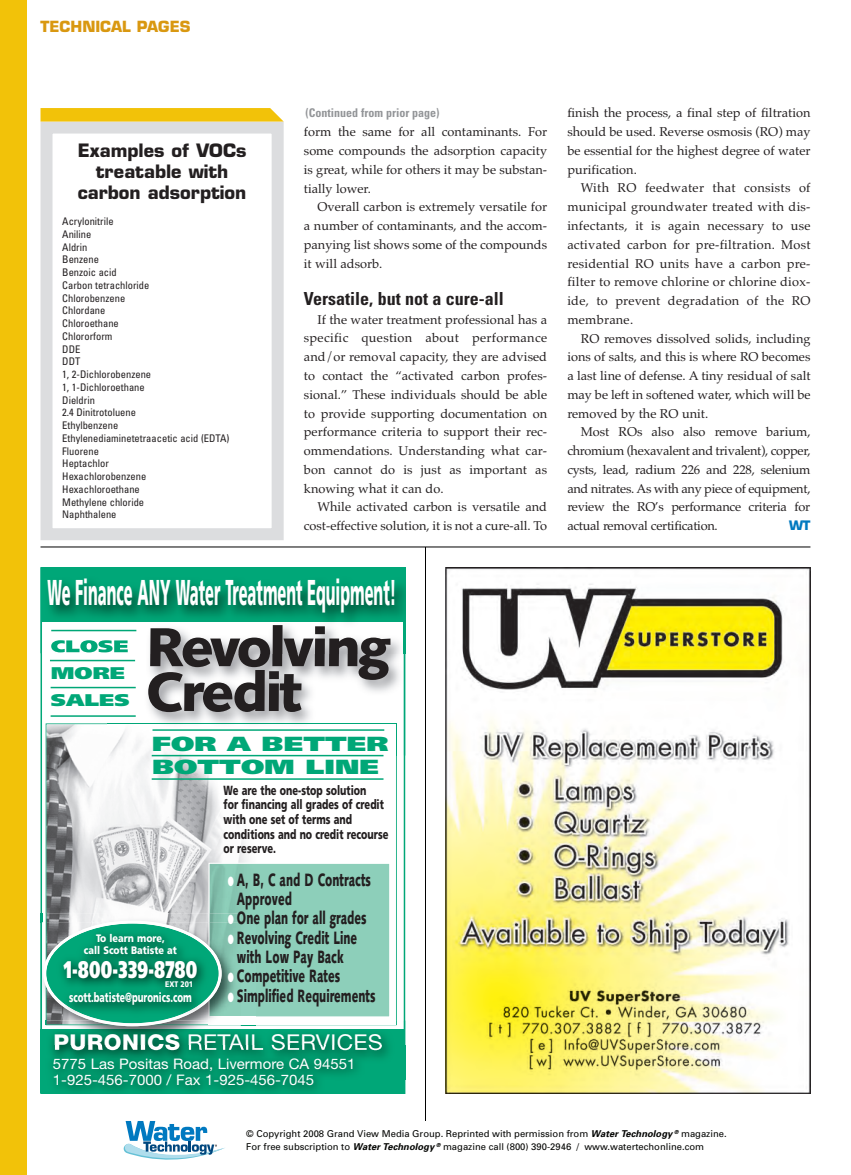
<style>
.page{position:relative;width:851px;height:1175px;background:#fff}
.page>*{position:absolute;margin:0;border:0;box-sizing:border-box;transform-origin:0 0}
.t1{font:900 54.6px/44.8px "Syntax";letter-spacing:-.045em;color:#231f20}
.t2{font:900 35.85px "Frutiger";color:#fff;scale:.41 1}
.t3{font:900 24px "Frutiger";letter-spacing:.02em;color:#fff;scale:.64 1}
.t4{font:21.75px "Helvetica Neue";letter-spacing:.015em;color:#fff;scale:1.05 1}
.t5{font:900 20.4px/22.6px "Frutiger";color:#00a777;scale:1.4 1}
.t6{font:700 18px/21px "Eurostile";color:#231f20;text-align:center}
.t7{font:700 condensed 18px "Univers";color:#231f20}
.t8{font:900 17.85px/19.4px "Syntax";color:#231f20;scale:.63 1}
.t9{font:900 16.95px/27px "Frutiger";color:#00a777;scale:1.31 1}
.t10{font:700 15px "Eurostile";color:#d99811}
.t11{font:14.55px/16.4px "Helvetica Neue";color:#fff}
.t12{font:900 13.2px/14.5px "Frutiger";color:#231f20;scale:.71 1}
.t13{font:900 13.2px "Frutiger";color:#fff;scale:.66 1}
.t14{font:12.75px/18.8px "Palatino";color:#231f20;text-align:justify}
.t15{font:700 12.75px "Eurostile";color:#0079c0}
.t16{font:700 condensed 12px "Univers";color:#939598}
.t17{font:900 10.8px/12px "Frutiger";color:#fff;text-align:center;scale:.85 1}
.t18{font:condensed 10.5px/12.8px "Univers";color:#231f20}
.t19{font:9.45px/13.5px "Univers";color:#040503}
.t20{font:900 8.1px "Frutiger";color:#fff;scale:.85 1}
.s1{color:#fff}
.s2{font-weight:800}
.s3{font-weight:700;font-style:italic}
</style>
<div class="page">
<div style="left:0;top:0;width:27px;height:1174px;background:#f2c209"></div>
<img style="left:46px;top:724px;width:338px;height:189px">
<img style="left:108px;top:653px;width:297px;height:102px">
<img style="left:108px;top:723px;width:289px;height:32px">
<img style="left:40px;top:567px;width:365px;height:86px">
<img style="left:150px;top:628px;width:32px;height:25px">
<img style="left:183px;top:637px;width:29px;height:16px">
<img style="left:210px;top:638px;width:28px;height:15px">
<img style="left:238px;top:637px;width:32px;height:16px">
<img style="left:272px;top:625px;width:118px;height:28px">
<img style="left:51px;top:640px;width:77px;height:12px">
<div style="left:210px;top:864px;width:178px;height:151px;background:#8dcfba"></div>
<div style="left:208px;top:862px;width:182px;height:155px;border:1px solid #fff"></div>
<hr style="left:51px;top:630px;width:85px;height:1px;background:#00a777">
<hr style="left:50px;top:660px;width:85px;height:1px;background:#00a777">
<hr style="left:51px;top:687px;width:85px;height:1px;background:#00a777">
<hr style="left:51px;top:715px;width:85px;height:2px;background:#00a777">
<hr style="left:152px;top:729px;width:232px;height:2px;background:#00a777">
<hr style="left:152px;top:755px;width:231px;height:1px;background:#00a777">
<hr style="left:152px;top:778px;width:231px;height:1px;background:#00a777">
<img style="left:222px;top:913px;width:19px;height:9px">
<img style="left:222px;top:922px;width:33px;height:94px">
<svg style="left:241px;top:1016px;width:14px;height:1px"></svg>
<img style="left:222px;top:1016px;width:19px;height:1px">
<img style="left:222px;top:1020px;width:183px;height:37px">
<svg style="left:404px;top:1020px;width:1px;height:25px"></svg>
<img style="left:255px;top:1024px;width:141px;height:1px">
<img style="left:255px;top:1020px;width:141px;height:4px">
<svg style="left:241px;top:1024px;width:14px;height:1px"></svg>
<img style="left:222px;top:1024px;width:19px;height:1px">
<img style="left:222px;top:1020px;width:19px;height:4px">
<img style="left:40px;top:1057px;width:365px;height:37px">
<img style="left:222px;top:1050px;width:33px;height:7px">
<svg style="left:40px;top:913px;width:182px;height:166px;background:#2d9a7b"></svg>
<img style="left:55px;top:1045px;width:124px;height:5px">
<img style="left:189px;top:1045px;width:193px;height:5px">
<img style="left:446px;top:567px;width:364px;height:527px">
<hr style="left:40px;top:546px;width:770px;height:1px;background:#000">
<hr style="left:425px;top:547px;width:1px;height:573px;background:#000">
<div style="left:40px;top:122px;width:244px;height:418px;border:12px solid #dcdddf"></div>
<svg style="left:40px;top:108px;width:244px;height:14px;background:#f2c518"></svg>
<svg style="left:124px;top:1121px;width:101px;height:39px"></svg>
<p class="t10" style="left:40px;top:17px;width:152px">TECHNICAL PAGES</p>
<h3 class="t6" style="left:78px;top:139px;width:170px">Examples of VOCs treatable with carbon adsorption</h3>
<p class="t18" style="left:62px;top:215px;width:169px">Acrylonitrile<br>Aniline<br>Aldrin<br>Benzene<br>Benzoic acid<br>Carbon tetrachloride<br>Chlorobenzene<br>Chlordane<br>Chloroethane<br>Chlororform<br>DDE<br>DDT<br>1, 2-Dichlorobenzene<br>1, 1-Dichloroethane<br>Dieldrin<br>2.4 Dinitrotoluene<br>Ethylbenzene<br>Ethylenediaminetetraacetic acid (EDTA)<br>Fluorene<br>Heptachlor<br>Hexachlorobenzene<br>Hexachloroethane<br>Methylene chloride<br>Naphthalene</p>
<p class="t16" style="left:305px;top:106px;width:136px">(Continued from prior page)</p>
<p class="t14" style="left:304px;top:123px;width:245px">form the same for all contaminants. For some compounds the adsorption capacity is great, while for others it may be substan&shy;tially lower.</p>
<p class="t14" style="left:304px;top:198px;width:245px;text-indent:14px">Overall carbon is extremely versatile for a number of contaminants, and the accom&shy;panying list shows some of the compounds it will adsorb.</p>
<h3 class="t7" style="left:304px;top:287px;width:201px">Versatile, but not a cure-all</h3>
<p class="t14" style="left:304px;top:310px;width:245px;text-indent:14px">If the water treatment professional has a specific question about performance and/or removal capacity, they are advised to contact the “activated carbon profes&shy;sional.” These individuals should be able to provide supporting documentation on performance criteria to support their rec&shy;ommendations. Understanding what car&shy;bon cannot do is just as important as knowing what it can do.</p>
<p class="t14" style="left:304px;top:498px;width:245px;text-align:right">While activated carbon is versatile and cost-effective solution, it is not a cure-all. To</p>
<h2 class="t2" style="left:47px;top:570px;width:852px">We Finance ANY Water Treatment Equipment!</h2>
<h3 class="t9" style="left:51px;top:659px;width:62px">MORE<br>SALES</h3>
<h1 class="t1" style="left:146px;top:625px;width:246px">Revolving<br>Credit</h1>
<h3 class="t5" style="left:152px;top:732px;width:170px">FOR A BETTER<br>BOTTOM LINE</h3>
<p class="t12" style="left:223px;top:782px;width:234px">We are the one-stop solution<br>for financing all grades of credit with one set of terms and conditions and no credit recourse or reserve.</p>
<h3 class="t8" style="left:237px;top:869px;width:214px;text-indent:-9px"><span class="s1">●</span> A, B, C and D Contracts<br>Approved</h3>
<h3 class="t8" style="left:228px;top:908px;width:221px"><span class="s1">●</span> One plan for all grades</h3>
<h3 class="t8" style="left:228px;top:927px;width:207px;text-align:center"><span class="s1">●</span> Revolving Credit Line with Low Pay Back</h3>
<h3 class="t8" style="left:228px;top:966px;width:179px"><span class="s1">●</span> Competitive Rates</h3>
<h3 class="t8" style="left:228px;top:986px;width:236px"><span class="s1">●</span> Simplified Requirements</h3>
<p class="t17" style="left:84px;top:932px;width:111px">To learn more,<br>call Scott Batiste at</p>
<h3 class="t3" style="left:64px;top:955px;width:210px">1-800-339-8780</h3>
<p class="t20" style="left:165px;top:979px;width:34px">EXT 201</p>
<p class="t13" style="left:69px;top:989px;width:188px">scott.batiste@puronics.com</p>
<h3 class="t4" style="left:53px;top:1029px;width:315px"><span class="s2">PURONICS</span> RETAIL SERVICES</h3>
<p class="t11" style="left:53px;top:1055px;width:304px">5775 Las Positas Road, Livermore CA 94551<br>1-925-456-7000 / Fax 1-925-456-7045</p>
<p class="t14" style="left:567px;top:104px;width:245px">finish the process, a final step of filtration should be used. Reverse osmosis (RO) may be essential for the highest degree of water purification.</p>
<p class="t14" style="left:567px;top:179px;width:245px;text-indent:14px">With RO feedwater that consists of municipal groundwater treated with dis&shy;infectants, it is again necessary to use activated carbon for pre-filtration. Most residential RO units have a carbon pre&shy;filter to remove chlorine or chlorine diox&shy;ide, to prevent degradation of the RO membrane.</p>
<p class="t14" style="left:567px;top:329px;width:245px;text-indent:14px">RO removes dissolved solids, including ions of salts, and this is where RO becomes a last line of defense. A tiny residual of salt may be left in softened water, which will be removed by the RO unit.</p>
<p class="t14" style="left:567px;top:423px;width:245px;text-indent:14px">Most ROs also also remove barium, chromium (hexavalent and trivalent), copper, cysts, lead, radium 226 and 228, selenium and nitrates. As with any piece of equipment, review the RO’s performance criteria for actual removal certification.</p>
<p class="t15" style="left:789px;top:517px;width:23px">WT</p>
<p class="t19" style="left:246px;top:1126px;width:482px">© Copyright 2008 Grand View Media Group. Reprinted with permission from <span class="s3">Water Technology</span> <sup>®</sup> magazine.<br>For free subscription to <span class="s3">Water Technology</span> <sup>®</sup> magazine call (800) 390-2946 / www.watertechonline.com</p>
</div>
